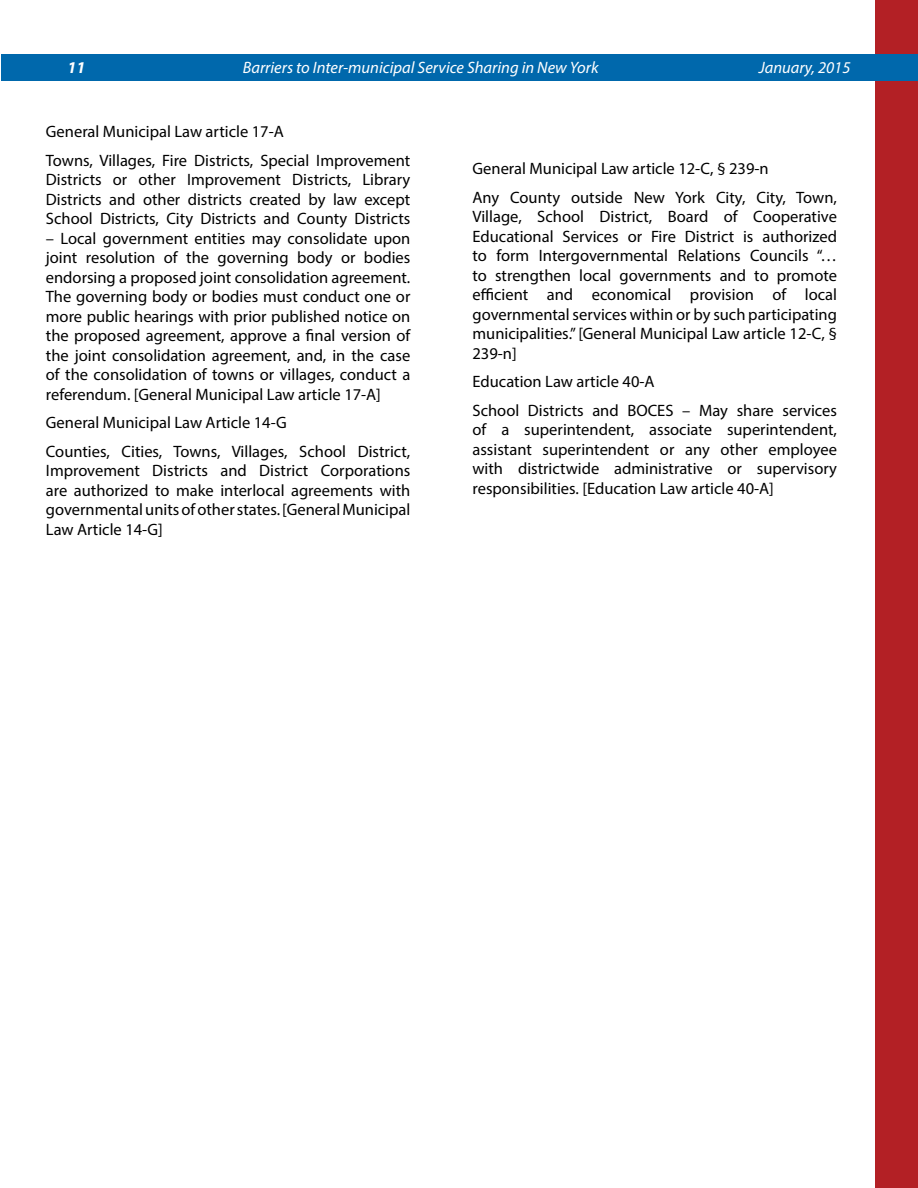
<style>
.page{position:relative;width:918px;height:1188px;background:#fff}
.page>*{position:absolute;margin:0;border:0;box-sizing:border-box;transform-origin:0 0}
.t1{font:16.5px/19.5px "Myriad Pro";color:#000;text-align:justify}
.t2{font:italic 16.5px "Myriad Pro";color:#fff}
.t3{font:italic 700 16.5px "Myriad Pro";color:#fff}
</style>
<div class="page">
<div style="left:876px;top:0;width:42px;height:1188px;background:#b32025"></div>
<div style="left:1px;top:54px;width:917px;height:27px;background:#0068ac"></div>
<p class="t3" style="left:68px;top:57px;width:19px">11</p>
<p class="t2" style="left:243px;top:57px;width:357px">Barriers to Inter-municipal Service Sharing in New York</p>
<p class="t2" style="left:759px;top:57px;width:93px">January, 2015</p>
<p class="t1" style="left:46px;top:117px;width:366px;line-height:28.5px">General Municipal Law article 17-A<br>Towns, Villages, Fire Districts, Special Improvement</p>
<p class="t1" style="left:46px;top:170px;width:366px">Districts or other Improvement Districts, Library Districts and other districts created by law except School Districts, City Districts and County Districts</p>
<p class="t1" style="left:46px;top:228px;width:366px">– Local government entities may consolidate upon joint resolution of the governing body or bodies endorsing a proposed joint consolidation agreement.<br>The governing body or bodies must conduct one or more public hearings with prior published notice on the proposed agreement, approve a final version of the joint consolidation agreement, and, in the case of the consolidation of towns or villages, conduct a referendum. [General Municipal Law article 17-A]</p>
<p class="t1" style="left:46px;top:408px;width:366px;line-height:28.5px">General Municipal Law Article 14-G<br>Counties, Cities, Towns, Villages, School District,</p>
<p class="t1" style="left:46px;top:461px;width:366px">Improvement Districts and District Corporations are authorized to make interlocal agreements with governmental units of other states. [General Municipal Law Article 14-G]</p>
<p class="t1" style="left:473px;top:154px;width:366px;line-height:28.5px">General Municipal Law article 12-C, § 239-n<br>Any County outside New York City, City, Town,</p>
<p class="t1" style="left:473px;top:207px;width:366px">Village, School District, Board of Cooperative Educational Services or Fire District is authorized to form Intergovernmental Relations Councils “… to strengthen local governments and to promote efficient and economical provision of local governmental services within or by such participating municipalities.” [General Municipal Law article 12-C, § 239-n]</p>
<p class="t1" style="left:473px;top:367px;width:366px;line-height:28.5px">Education Law article 40-A<br>School Districts and BOCES – May share services</p>
<p class="t1" style="left:473px;top:420px;width:366px">of a superintendent, associate superintendent, assistant superintendent or any other employee with districtwide administrative or supervisory responsibilities. [Education Law article 40-A]</p>
</div>
